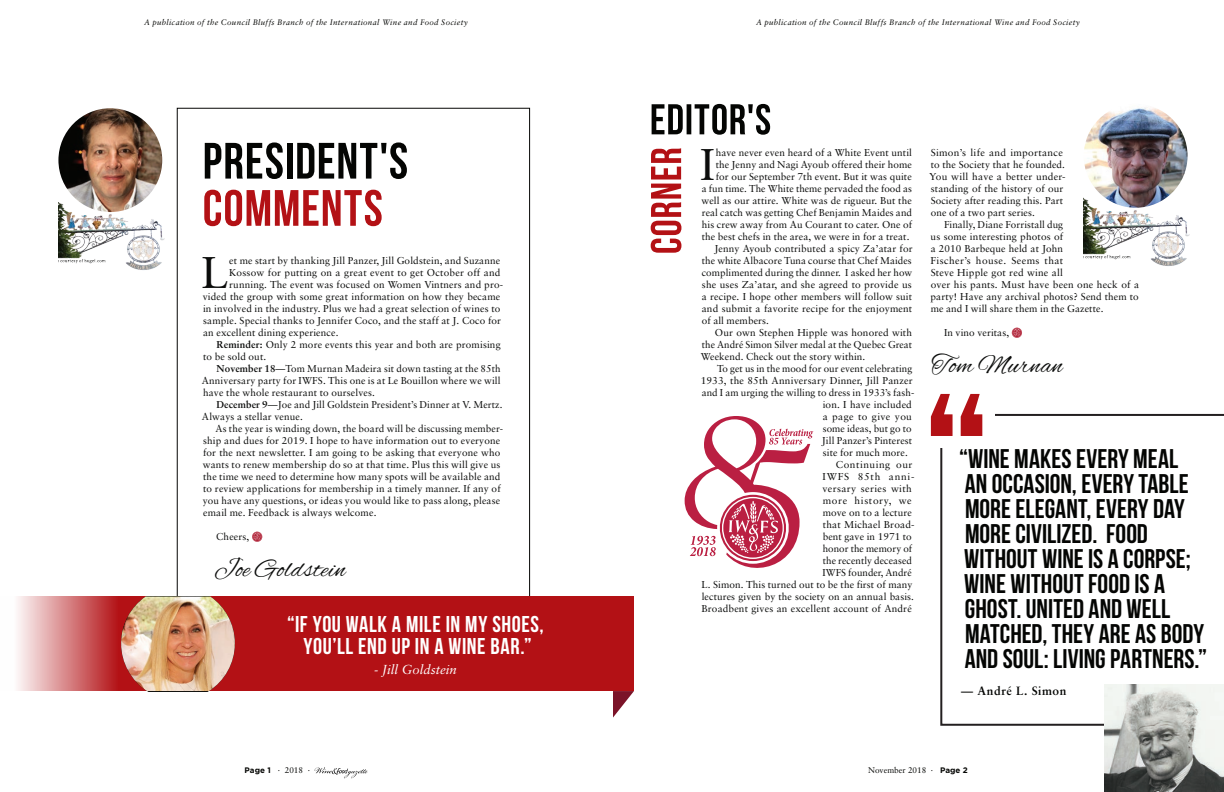
<style>
.page{position:relative;width:1224px;height:792px;background:#fff}
.page>*{position:absolute;margin:0;border:0;box-sizing:border-box;transform-origin:0 0}
.Header_NEW{font:700 51px/47.2px "Bebas Neue";letter-spacing:.02em;color:#040503}
.body_copy{font:44.4px "Sabon";color:#0b0c0b}
.Quote_NEW{font:700 27px/25px "Bebas Neue";color:#040503}
.body_copy-2{font:26px "Alex Brush";letter-spacing:.015em;color:#0b0c0b}
.Quote_NEW-2{font:700 22.9px/21.8px "Bebas Neue";letter-spacing:.025em;color:#fff;text-align:center}
.Quote_NEW-3{font:italic 13.1px "Sabon";color:#fff}
.Quote_Author_NEW{font:700 12px "Sabon";letter-spacing:.035em;color:#040503}
.body_copy-3{font:10px/12px "Sabon";letter-spacing:.015em;color:#0b0c0b}
.t1{font:8.2px "Sabon";color:#040503}
.t2{font:italic 8px "Sabon";letter-spacing:.04em;color:#040503}
.s1{color:#b31115}
.s2{font-weight:700}
.s3{font-family:"Gotham";font-weight:700;font-size:8px}
</style>
<div class="page">
<svg style="left:613px;top:691px;width:21px;height:27px"></svg>
<img style="left:58px;top:202px;width:107px;height:68px">
<svg style="left:253px;top:532px;width:9px;height:9px"></svg>
<svg style="left:18px;top:597px;width:616px;height:94px;background:#ba272b"></svg>
<img style="left:121px;top:597px;width:114px;height:94px">
<img style="left:58px;top:108px;width:104px;height:104px;border-radius:52px">
<svg style="left:685px;top:416px;width:128px;height:152px"></svg>
<img style="left:1084px;top:104px;width:104px;height:104px;border-radius:52px">
<img style="left:1084px;top:197px;width:106px;height:69px">
<svg style="left:940px;top:414px;width:284px;height:312px"></svg>
<div style="left:927px;top:392px;width:68px;height:56px;background:#fff"></div>
<svg style="left:931px;top:394px;width:51px;height:42px"></svg>
<svg style="left:1012px;top:328px;width:10px;height:9px"></svg>
<img style="left:1104px;top:684px;width:120px;height:108px">
<svg style="left:652px;top:104px;width:118px;height:31px"></svg>
<svg style="left:651px;top:148px;width:30px;height:105px"></svg>
<svg style="left:315px;top:767px;width:53px;height:11px"></svg>
<p class="t2" style="left:144px;top:18px;width:325px">A publication of the Council Bluffs Branch of the International Wine and Food Society</p>
<p class="Header_NEW" style="left:203px;top:137px;width:207px">PRESIDENT'S<br><span class="s1">COMMENTS</span></p>
<p class="body_copy" style="left:201px;top:246px;width:29px">L</p>
<p class="body_copy-3" style="left:229px;top:254px;width:272px">et me start by thanking Jill Panzer, Jill Goldstein, and Suzanne</p>
<p class="body_copy-3" style="left:229px;top:266px;width:273px">Kossow for putting on a great event to get October off and</p>
<p class="body_copy-3" style="left:229px;top:278px;width:275px">running. The event was focused on Women Vintners and pro-</p>
<p class="body_copy-3" style="left:203px;top:290px;width:299px">vided the group with some great information on how they became</p>
<p class="body_copy-3" style="left:203px;top:302px;width:299px">in involved in the industry. Plus we had a great selection of wines to</p>
<p class="body_copy-3" style="left:203px;top:314px;width:299px">sample. Special thanks to Jennifer Coco, and the staff at J. Coco for</p>
<p class="body_copy-3" style="left:203px;top:326px;width:137px">an excellent dining experience.</p>
<p class="body_copy-3" style="left:203px;top:338px;width:299px;text-indent:13px"><span class="s2">Reminder:</span> Only 2 more events this year and both are promising to be sold out.</p>
<p class="body_copy-3" style="left:202px;top:362px;width:300px;text-align:justify;text-indent:15px"><span class="s2">November 18</span>—Tom Murnan Madeira sit down tasting at the 85th Anniversary party for IWFS. This one is at Le Bouillon where we will have the whole restaurant to ourselves.</p>
<p class="body_copy-3" style="left:202px;top:398px;width:302px;text-indent:15px"><span class="s2">December 9</span>—Joe and Jill Goldstein President’s Dinner at V. Mertz.<br>Always a stellar venue.</p>
<p class="body_copy-3" style="left:203px;top:422px;width:302px;text-indent:13px">As the year is winding down, the board will be discussing member&shy;ship and dues for 2019. I hope to have information out to everyone for the next newsletter. I am going to be asking that everyone who wants to renew membership do so at that time. Plus this will give us the time we need to determine how many spots will be available and to review applications for membership in a timely manner. If any of you have any questions, or ideas you would like to pass along, please email me. Feedback is always welcome.</p>
<p class="body_copy-3" style="left:216px;top:530px;width:35px">Cheers,</p>
<p class="body_copy-2" style="left:214px;top:555px;width:133px">Joe Goldstein</p>
<p class="Quote_NEW-2" style="left:287px;top:613px;width:258px">“IF YOU WALK A MILE IN MY SHOES,<br>YOU’LL END UP IN A WINE BAR.”</p>
<p class="Quote_NEW-3" style="left:374px;top:661px;width:84px">- Jill Goldstein</p>
<p class="t1" style="left:244px;top:765px;width:67px"><span class="s3">Page 1</span> · 2018 ·</p>
<p class="t2" style="left:756px;top:18px;width:325px">A publication of the Council Bluffs Branch of the International Wine and Food Society</p>
<p class="body_copy-3" style="left:929px;top:146px;width:138px">Simon’s life and importance to the Society that he founded.<br>You will have a better under&shy;standing of the history of our<br>Society after reading this. Part one of a two part series.</p>
<p class="body_copy-3" style="left:931px;top:218px;width:210px;text-indent:14px">Finally, Diane Forristall dug<br>us some interesting photos of<br>a 2010 Barbeque held at John<br>Fischer’s house. Seems that<br>Steve Hipple got red wine all<br>over his pants. Must have been one heck of a party! Have any archival photos? Send them to me and I will share them in the Gazette.</p>
<p class="body_copy-3" style="left:944px;top:326px;width:67px">In vino veritas,</p>
<p class="body_copy-2" style="left:931px;top:351px;width:133px">Tom Murnan</p>
<p class="body_copy-3" style="left:702px;top:146px;width:212px;text-align:right">have never even heard of a White Event until the Jenny and Nagi Ayoub offered their home for our September 7th event. But it was quite<br>a fun time. The White theme pervaded the food as well as our attire. White was de rigueur. But the real catch was getting Chef Benjamin Maides and his crew away from Au Courant to cater. One of the best chefs in the area, we were in for a treat.</p>
<p class="body_copy-3" style="left:702px;top:242px;width:212px;text-align:justify;text-indent:13px">Jenny Ayoub contributed a spicy Za’atar for the white Albacore Tuna course that Chef Maides complimented during the dinner. I asked her how she uses Za’atar, and she agreed to provide us a recipe. I hope other members will follow suit and submit a favorite recipe for the enjoyment of all members.</p>
<p class="body_copy-3" style="left:701px;top:326px;width:213px;text-align:justify;text-indent:14px">Our own Stephen Hipple was honored with the André Simon Silver medal at the Quebec Great Weekend. Check out the story within.</p>
<p class="body_copy-3" style="left:717px;top:362px;width:197px">To get us in the mood for our event celebrating</p>
<p class="body_copy-3" style="left:701px;top:374px;width:213px">1933, the 85th Anniversary Dinner, Jill Panzer</p>
<p class="body_copy-3" style="left:702px;top:386px;width:214px">and I am urging the willing to dress in 1933’s fash-</p>
<p class="body_copy-3" style="left:823px;top:398px;width:91px">ion. I have included</p>
<p class="body_copy-3" style="left:823px;top:410px;width:91px">a page to give you</p>
<p class="body_copy-3" style="left:823px;top:422px;width:90px">some ideas, but go to</p>
<p class="body_copy-3" style="left:822px;top:434px;width:92px">Jill Panzer’s Pinterest</p>
<p class="body_copy-3" style="left:823px;top:446px;width:86px">site for much more.</p>
<p class="body_copy-3" style="left:702px;top:458px;width:215px;text-align:right">Continuing our<br>IWFS 85th anni-<br>versary series with<br>more history, we<br>move on to a lecture<br>that Michael Broad-<br>bent gave in 1971 to<br>honor the memory of<br>the recently deceased<br>IWFS founder, André<br>L. Simon. This turned out to be the first of many lectures given by the society on an annual basis.<br>Broadbent gives an excellent account of André</p>
<p class="Quote_NEW" style="left:959px;top:446px;width:249px">“WINE MAKES EVERY MEAL<br>AN OCCASION, EVERY TABLE<br>MORE ELEGANT, EVERY DAY<br>MORE CIVILIZED. FOOD<br>WITHOUT WINE IS A CORPSE;<br>WINE WITHOUT FOOD IS A<br>GHOST. UNITED AND WELL<br>MATCHED, THEY ARE AS BODY<br>AND SOUL: LIVING PARTNERS.”</p>
<p class="Quote_Author_NEW" style="left:961px;top:683px;width:107px">— André L. Simon</p>
<p class="body_copy" style="left:700px;top:138px;width:16px">I</p>
<p class="t1" style="left:868px;top:765px;width:101px">November 2018 · <span class="s3">Page 2</span></p>
</div>
